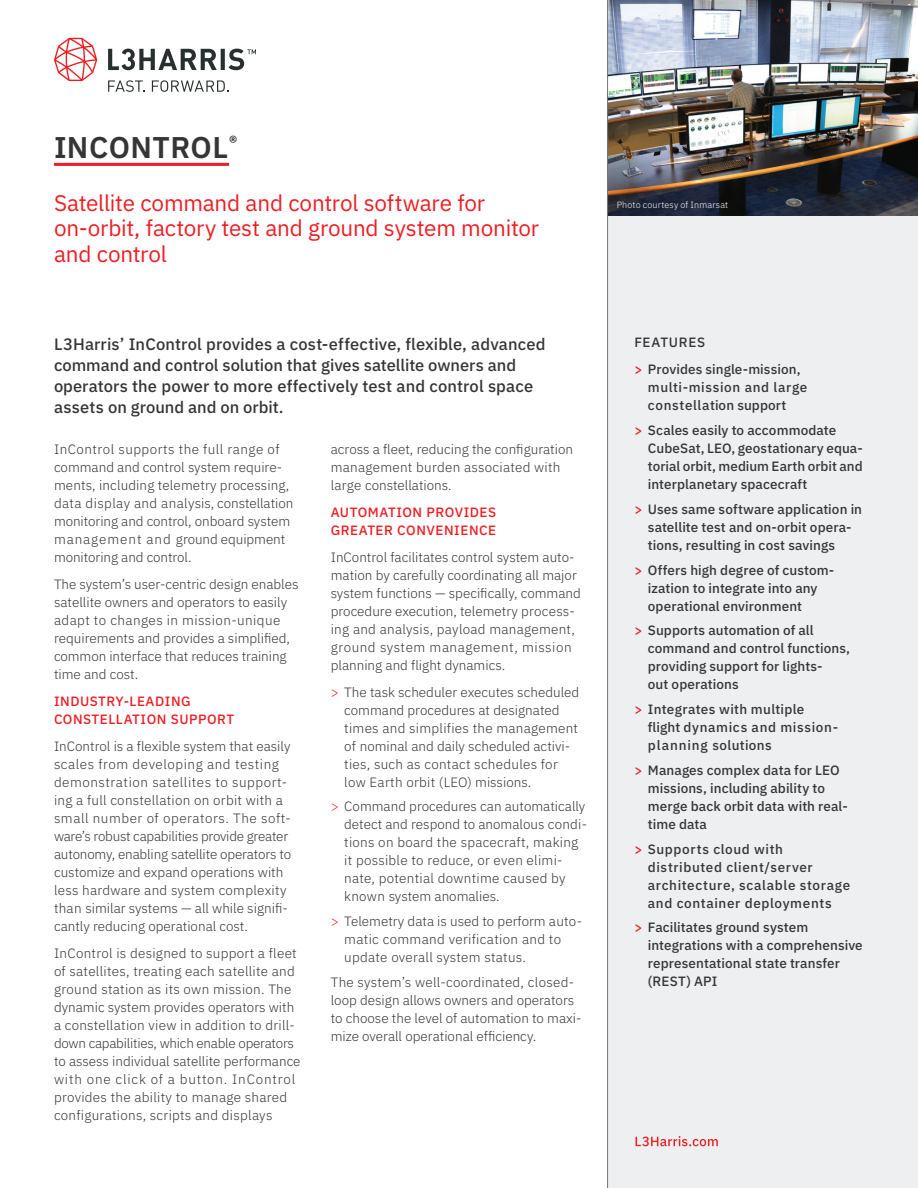
<style>
.page{position:relative;width:918px;height:1188px;background:#fff}
.page>*{position:absolute;margin:0;border:0;box-sizing:border-box;transform-origin:0 0}
.t1{font:600 30px "IBM Plex Sans";letter-spacing:.015em;color:#363536}
.t2{font:22.5px/25.5px "IBM Plex Sans";letter-spacing:-.01em;color:#ee1d23}
.t3{font:500 16.5px/21px "IBM Plex Sans";letter-spacing:.005em;color:#363536}
.t4{font:300 13.5px/18px "IBM Plex Sans";color:#363536}
.t5{font:500 13.5px/18px "IBM Plex Sans";letter-spacing:.01em;color:#363536}
.t6{font:300 13.5px/18px "IBM Plex Sans";letter-spacing:.02em;color:#363536}
.t7{font:500 13.5px/18px "IBM Plex Sans";letter-spacing:.045em;color:#363536}
.t8{font:500 13.5px/18px "IBM Plex Sans";letter-spacing:.04em;color:#ee1d23}
.t9{font:500 13.5px/18px "IBM Plex Sans";letter-spacing:.03em;color:#363536}
.t10{font:300 9px "IBM Plex Sans";letter-spacing:.02em;color:#fff}
.s1{color:#ee1d23}
</style>
<div class="page">
<div style="left:608px;top:0;width:310px;height:1188px;background:#edeff0"></div>
<svg style="left:636px;top:1136px;width:82px;height:10px"></svg>
<hr style="left:54px;top:163px;width:175px;height:3px;background:#ee1d23">
<img style="left:608px;top:0;width:310px;height:216px">
<hr style="left:607px;top:0;width:1px;height:1188px;background:#737473">
<svg style="left:54px;top:38px;width:43px;height:43px"></svg>
<svg style="left:108px;top:80px;width:37px;height:12px"></svg>
<svg style="left:152px;top:80px;width:76px;height:12px"></svg>
<svg style="left:108px;top:49px;width:148px;height:21px"></svg>
<h1 class="t1" style="left:54px;top:124px;width:185px">INCONTROL <sup>®</sup></h1>
<h2 class="t2" style="left:54px;top:188px;width:487px">Satellite command and control software for on-orbit, factory test and ground system monitor and control</h2>
<p class="t10" style="left:617px;top:198px;width:113px">Photo courtesy of Inmarsat</p>
<p class="t3" style="left:54px;top:332px;width:493px">L3Harris’ InControl provides a cost-effective, flexible, advanced command and control solution that gives satellite owners and operators the power to more effectively test and control space assets on ground and on orbit.</p>
<p class="t4" style="left:54px;top:439px;width:241px">InControl supports the full range of command and control system require&shy;ments, including telemetry processing, data display and analysis, constellation monitoring and control, onboard system management and ground equipment monitoring and control.</p>
<p class="t4" style="left:54px;top:574px;width:246px">The system’s user-centric design enables satellite owners and operators to easily adapt to changes in mission-unique requirements and provides a simplified, common interface that reduces training time and cost.</p>
<p class="t8" style="left:54px;top:691px;width:182px">INDUSTRY-LEADING<br>CONSTELLATION SUPPORT</p>
<p class="t4" style="left:54px;top:736px;width:239px">InControl is a flexible system that easily scales from developing and testing demonstration satellites to support&shy;ing a full constellation on orbit with a small number of operators. The soft&shy;ware’s robust capabilities provide greater autonomy, enabling satellite operators to customize and expand operations with less hardware and system complexity than similar systems — all while signifi&shy;cantly reducing operational cost.</p>
<p class="t6" style="left:54px;top:943px;width:248px">InControl is designed to support a fleet of satellites, treating each satellite and ground station as its own mission. The dynamic system provides operators with a constellation view in addition to drill&shy;down capabilities, which enable operators to assess individual satellite performance with one click of a button. InControl provides the ability to manage shared configurations, scripts and displays</p>
<p class="t4" style="left:331px;top:439px;width:244px">across a fleet, reducing the configuration management burden associated with large constellations.</p>
<p class="t8" style="left:331px;top:502px;width:167px">AUTOMATION PROVIDES<br>GREATER CONVENIENCE</p>
<p class="t4" style="left:331px;top:547px;width:252px">InControl facilitates control system auto&shy;mation by carefully coordinating all major system functions — specifically, command procedure execution, telemetry process&shy;ing and analysis, payload management, ground system management, mission planning and flight dynamics.</p>
<p class="t4" style="left:344px;top:682px;width:237px;text-indent:-14px"><span class="s1">&gt;</span> The task scheduler executes scheduled command procedures at designated times and simplifies the management of nominal and daily scheduled activi&shy;ties, such as contact schedules for low Earth orbit (LEO) missions.</p>
<p class="t4" style="left:344px;top:797px;width:244px;text-indent:-14px"><span class="s1">&gt;</span> Command procedures can automatically detect and respond to anomalous condi&shy;tions on board the spacecraft, making it possible to reduce, or even elimi&shy;nate, potential downtime caused by known system anomalies.</p>
<p class="t6" style="left:344px;top:911px;width:239px;text-indent:-13px"><span class="s1">&gt;</span> Telemetry data is used to perform auto&shy;matic command verification and to update overall system status.</p>
<p class="t4" style="left:331px;top:972px;width:252px">The system’s well-coordinated, closed&shy;loop design allows owners and operators to choose the level of automation to maxi&shy;mize overall operational efficiency.</p>
<p class="t5" style="left:634px;top:328px;width:168px;line-height:27px">FEATURES<br><span class="s1">&gt;</span> Provides single-mission,</p>
<p class="t7" style="left:648px;top:378px;width:161px">multi-mission and large constellation support</p>
<p class="t5" style="left:648px;top:420px;width:216px;text-indent:-14px"><span class="s1">&gt;</span> Scales easily to accommodate<br>CubeSat, LEO, geostationary equa&shy;torial orbit, medium Earth orbit and interplanetary spacecraft</p>
<p class="t5" style="left:648px;top:499px;width:216px;text-indent:-14px"><span class="s1">&gt;</span> Uses same software application in satellite test and on-orbit opera&shy;tions, resulting in cost savings</p>
<p class="t5" style="left:648px;top:560px;width:188px;text-indent:-14px"><span class="s1">&gt;</span> Offers high degree of custom&shy;ization to integrate into any operational environment</p>
<p class="t5" style="left:648px;top:621px;width:204px;text-indent:-14px"><span class="s1">&gt;</span> Supports automation of all command and control functions, providing support for lights-<br>out operations</p>
<p class="t9" style="left:648px;top:699px;width:192px;text-indent:-14px"><span class="s1">&gt;</span> Integrates with multiple flight dynamics and mission&shy;planning solutions</p>
<p class="t5" style="left:648px;top:760px;width:201px;text-indent:-14px"><span class="s1">&gt;</span> Manages complex data for LEO missions, including ability to merge back orbit data with real&shy;time data</p>
<p class="t7" style="left:648px;top:839px;width:204px;text-indent:-14px"><span class="s1">&gt;</span> Supports cloud with distributed client/server architecture, scalable storage and container deployments</p>
<p class="t5" style="left:648px;top:917px;width:216px;text-indent:-14px"><span class="s1">&gt;</span> Facilitates ground system integrations with a comprehensive representational state transfer (REST) API</p>
</div>
